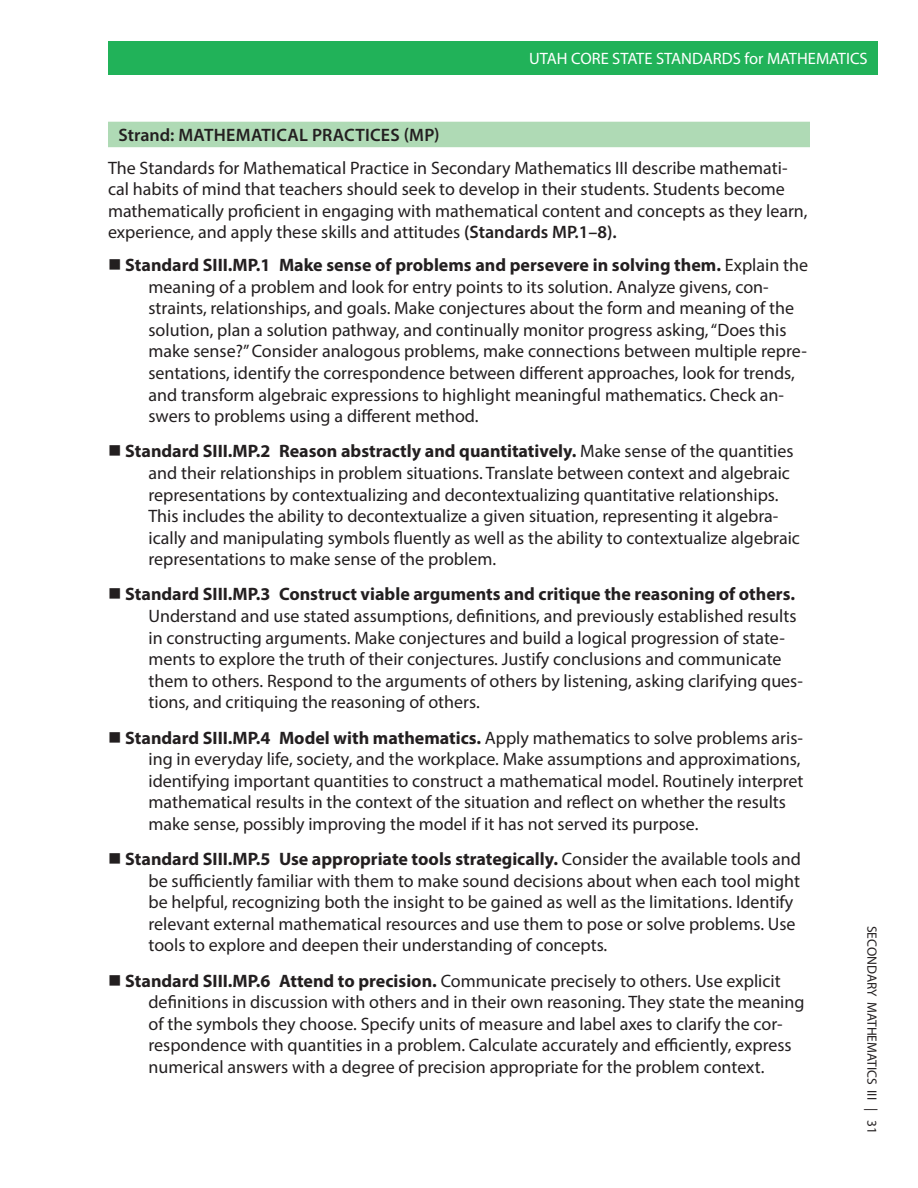
<style>
.page{position:relative;width:918px;height:1188px;background:#fff}
.page>*{position:absolute;margin:0;border:0;box-sizing:border-box;transform-origin:0 0}
.t1{font:18px/21.6px "Myriad Pro";color:#231f20}
.t2{font:700 18px "Myriad Pro";color:#231f20}
.t3{font:600 18px "Myriad Pro";letter-spacing:.015em;color:#231f20}
.t4{font:16.5px "Myriad Pro";color:#fff}
.t5{font:13.5px "Myriad Pro";color:#231f20}
.s1{font-weight:600}
.s2{font-weight:700}
</style>
<div class="page">
<div style="left:108px;top:41px;width:770px;height:34px;background:#21b259"></div>
<div style="left:108px;top:122px;width:702px;height:25px;background:#afdab5"></div>
<p class="t4" style="left:529px;top:48px;width:340px">UTAH CORE STATE STANDARDS for MATHEMATICS</p>
<p class="t3" style="left:118px;top:123px;width:323px">Strand: MATHEMATICAL PRACTICES (MP)</p>
<p class="t1" style="left:108px;top:156px;width:701px">The Standards for Mathematical Practice in Secondary Mathematics III describe mathemati&shy;cal habits of mind that teachers should seek to develop in their students. Students become mathematically proficient in engaging with mathematical content and concepts as they learn, experience, and apply these skills and attitudes <span class="s1">(Standards MP.1–8).</span></p>
<p class="t1" style="left:149px;top:254px;width:661px;text-indent:-23px"><span class="s2">Standard SIII.MP.1 Make sense of problems and persevere in solving them.</span> Explain the meaning of a problem and look for entry points to its solution. Analyze givens, con&shy;straints, relationships, and goals. Make conjectures about the form and meaning of the solution, plan a solution pathway, and continually monitor progress asking, “Does this make sense?” Consider analogous problems, make connections between multiple repre&shy;sentations, identify the correspondence between different approaches, look for trends, and transform algebraic expressions to highlight meaningful mathematics. Check an&shy;swers to problems using a different method.</p>
<p class="t1" style="left:149px;top:440px;width:653px;text-indent:-23px"><span class="s2">Standard SIII.MP.2 Reason abstractly and quantitatively.</span> Make sense of the quantities and their relationships in problem situations. Translate between context and algebraic representations by contextualizing and decontextualizing quantitative relationships.<br>This includes the ability to decontextualize a given situation, representing it algebra&shy;ically and manipulating symbols fluently as well as the ability to contextualize algebraic representations to make sense of the problem.</p>
<p class="t2" style="left:125px;top:583px;width:671px">Standard SIII.MP.3 Construct viable arguments and critique the reasoning of others.</p>
<p class="t1" style="left:149px;top:605px;width:656px">Understand and use stated assumptions, definitions, and previously established results in constructing arguments. Make conjectures and build a logical progression of state&shy;ments to explore the truth of their conjectures. Justify conclusions and communicate them to others. Respond to the arguments of others by listening, asking clarifying ques&shy;tions, and critiquing the reasoning of others.</p>
<p class="t1" style="left:149px;top:726px;width:657px;text-indent:-23px"><span class="s2">Standard SIII.MP.4 Model with mathematics.</span> Apply mathematics to solve problems aris&shy;ing in everyday life, society, and the workplace. Make assumptions and approximations, identifying important quantities to construct a mathematical model. Routinely interpret mathematical results in the context of the situation and reflect on whether the results make sense, possibly improving the model if it has not served its purpose.</p>
<p class="t1" style="left:149px;top:848px;width:654px;text-indent:-23px"><span class="s2">Standard SIII.MP.5 Use appropriate tools strategically.</span> Consider the available tools and be sufficiently familiar with them to make sound decisions about when each tool might be helpful, recognizing both the insight to be gained as well as the limitations. Identify relevant external mathematical resources and use them to pose or solve problems. Use tools to explore and deepen their understanding of concepts.</p>
<p class="t1" style="left:149px;top:969px;width:658px;text-indent:-23px"><span class="s2">Standard SIII.MP.6 Attend to precision.</span> Communicate precisely to others. Use explicit definitions in discussion with others and in their own reasoning. They state the meaning of the symbols they choose. Specify units of measure and label axes to clarify the cor&shy;respondence with quantities in a problem. Calculate accurately and efficiently, express numerical answers with a degree of precision appropriate for the problem context.</p>
<p class="t5" style="left:880px;top:926px;width:210px;rotate:90deg">SECONDARY MATHEMATICS III | 31</p>
</div>
